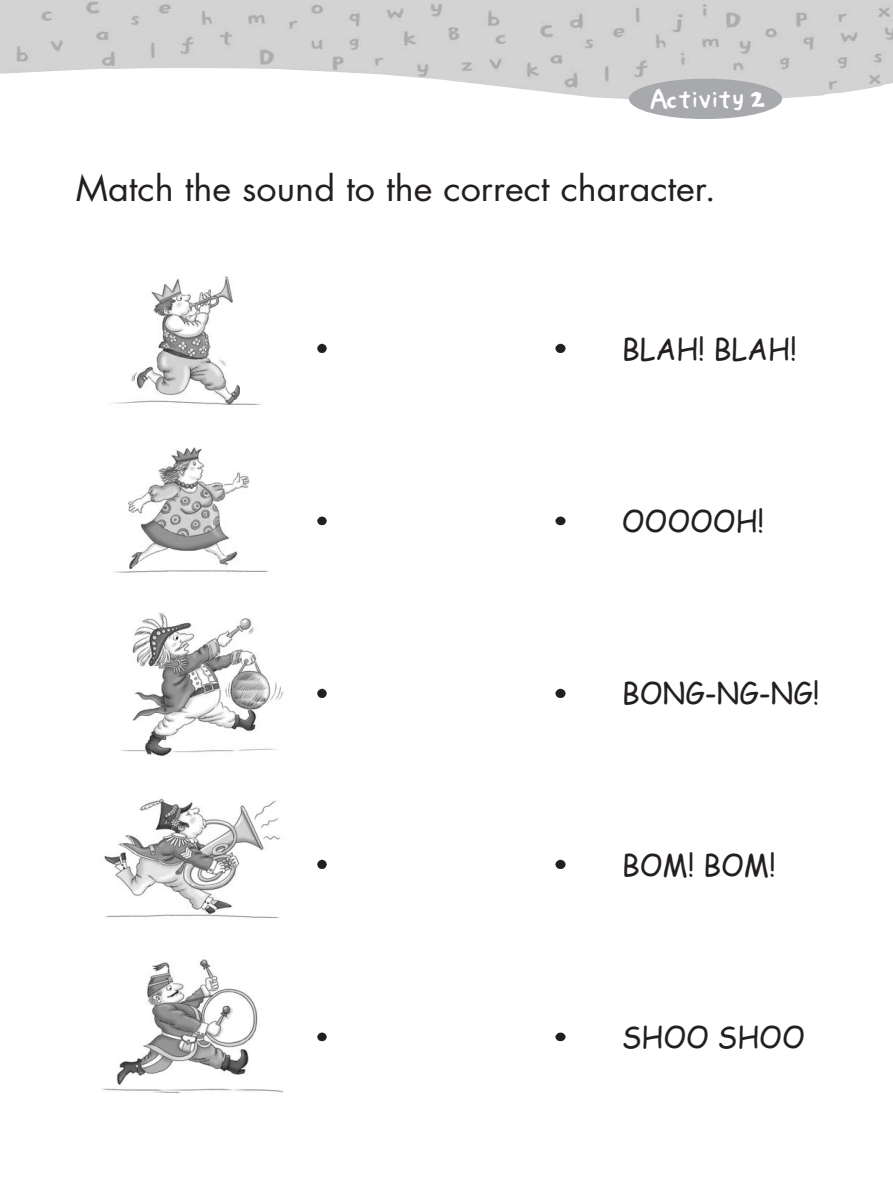
<style>
.page{position:relative;width:893px;height:1182px;background:#fff}
.page>*{position:absolute;margin:0;border:0;box-sizing:border-box;transform-origin:0 0}
.t1{font:34.2px "Futura";color:#231f20;scale:1.05 1}
.t2{font:30px "Comic Sans MS";color:#231f20;scale:.95 1}
.t3{font:25.5px "Lucy Cousins";color:#fff;scale:.95 1}
</style>
<div class="page">
<img style="left:0;top:0;width:892px;height:102px">
<div style="left:629px;top:79px;width:153px;height:40px;background:#a7a9ac;border-radius:50%"></div>
<img style="left:110px;top:276px;width:151px;height:129px">
<img style="left:317px;top:343px;width:10px;height:10px">
<img style="left:555px;top:343px;width:11px;height:10px">
<img style="left:114px;top:447px;width:155px;height:126px">
<img style="left:317px;top:516px;width:10px;height:10px">
<img style="left:555px;top:516px;width:11px;height:10px">
<img style="left:121px;top:612px;width:163px;height:144px">
<img style="left:317px;top:688px;width:10px;height:10px">
<img style="left:555px;top:688px;width:11px;height:10px">
<img style="left:104px;top:799px;width:176px;height:120px">
<img style="left:317px;top:859px;width:10px;height:10px">
<img style="left:555px;top:859px;width:11px;height:10px">
<img style="left:102px;top:959px;width:182px;height:134px">
<img style="left:317px;top:1032px;width:10px;height:10px">
<img style="left:555px;top:1032px;width:11px;height:10px">
<p class="t3" style="left:648px;top:91px;width:127px">Activity 2</p>
<p class="t1" style="left:76px;top:173px;width:611px">Match the sound to the correct character.</p>
<p class="t2" style="left:622px;top:327px;width:186px">BLAH! BLAH!</p>
<p class="t2" style="left:622px;top:499px;width:151px">OOOOOH!</p>
<p class="t2" style="left:622px;top:671px;width:209px">BONG-NG-NG!</p>
<p class="t2" style="left:622px;top:843px;width:163px">BOM! BOM!</p>
<p class="t2" style="left:622px;top:1015px;width:194px">SHOO SHOO</p>
</div>
